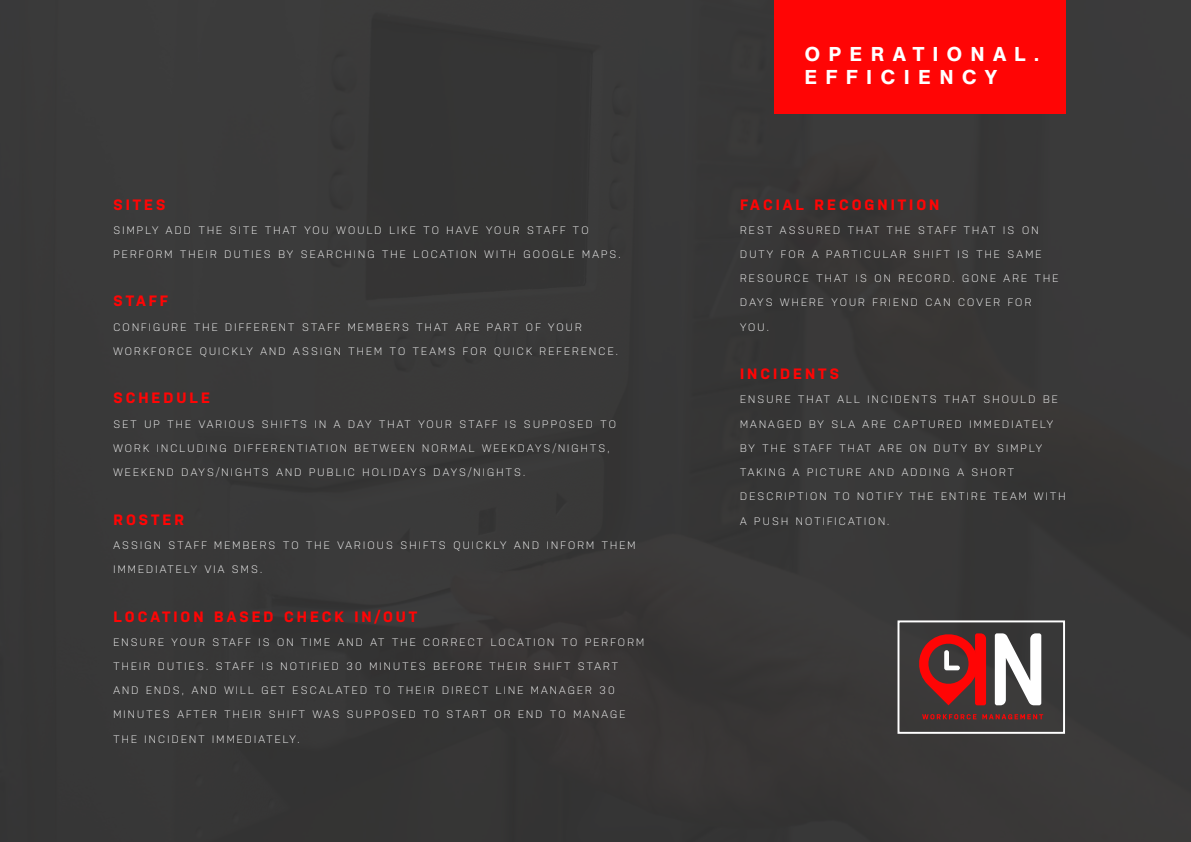
<style>
.page{position:relative;width:1191px;height:842px;background:#333}
.page>*{position:absolute;margin:0;border:0;box-sizing:border-box;transform-origin:0 0}
.t1{font:19.9px/22.7px "AG Schoolbook Medium A";letter-spacing:.44em;color:#fff}
.t2{font:700 15px "Nudista";letter-spacing:.2em;color:#ff0505}
.t3{font:300 10.9px "Nudista";letter-spacing:.2em;color:#fff}
</style>
<div class="page">
<div style="left:774px;top:0;width:291px;height:113px;background:#ff0505"></div>
<svg style="left:922px;top:714px;width:54px;height:5px"></svg>
<svg style="left:982px;top:714px;width:61px;height:5px"></svg>
<svg style="left:919px;top:633px;width:67px;height:72px"></svg>
<svg style="left:994px;top:633px;width:47px;height:72px"></svg>
<div style="left:897px;top:620px;width:168px;height:114px;border:2px solid #fff"></div>
<h2 class="t2" style="left:113px;top:196px;width:53px">SITES</h2>
<p class="t3" style="left:113px;top:224px;width:476px">SIMPLY ADD THE SITE THAT YOU WOULD LIKE TO HAVE YOUR STAFF TO</p>
<p class="t3" style="left:113px;top:248px;width:509px">PERFORM THEIR DUTIES BY SEARCHING THE LOCATION WITH GOOGLE MAPS.</p>
<h2 class="t2" style="left:113px;top:293px;width:56px">STAFF</h2>
<p class="t3" style="left:113px;top:321px;width:470px">CONFIGURE THE DIFFERENT STAFF MEMBERS THAT ARE PART OF YOUR</p>
<p class="t3" style="left:113px;top:345px;width:506px">WORKFORCE QUICKLY AND ASSIGN THEM TO TEAMS FOR QUICK REFERENCE.</p>
<h2 class="t2" style="left:113px;top:389px;width:98px">SCHEDULE</h2>
<p class="t3" style="left:113px;top:418px;width:504px">SET UP THE VARIOUS SHIFTS IN A DAY THAT YOUR STAFF IS SUPPOSED TO</p>
<p class="t3" style="left:113px;top:442px;width:498px">WORK INCLUDING DIFFERENTIATION BETWEEN NORMAL WEEKDAYS/NIGHTS,</p>
<p class="t3" style="left:113px;top:466px;width:413px">WEEKEND DAYS/NIGHTS AND PUBLIC HOLIDAYS DAYS/NIGHTS.</p>
<h2 class="t2" style="left:113px;top:511px;width:72px">ROSTER</h2>
<p class="t3" style="left:113px;top:539px;width:524px">ASSIGN STAFF MEMBERS TO THE VARIOUS SHIFTS QUICKLY AND INFORM THEM</p>
<p class="t3" style="left:113px;top:563px;width:150px">IMMEDIATELY VIA SMS.</p>
<h2 class="t2" style="left:113px;top:608px;width:305px">LOCATION BASED CHECK IN/OUT</h2>
<p class="t3" style="left:113px;top:636px;width:532px">ENSURE YOUR STAFF IS ON TIME AND AT THE CORRECT LOCATION TO PERFORM</p>
<p class="t3" style="left:113px;top:660px;width:506px">THEIR DUTIES. STAFF IS NOTIFIED 30 MINUTES BEFORE THEIR SHIFT START</p>
<p class="t3" style="left:113px;top:684px;width:503px">AND ENDS, AND WILL GET ESCALATED TO THEIR DIRECT LINE MANAGER 30</p>
<p class="t3" style="left:113px;top:708px;width:513px">MINUTES AFTER THEIR SHIFT WAS SUPPOSED TO START OR END TO MANAGE</p>
<p class="t3" style="left:113px;top:733px;width:188px">THE INCIDENT IMMEDIATELY.</p>
<h1 class="t1" style="left:804px;top:43px;width:236px">OPERATIONAL.<br>EFFICIENCY</h1>
<h2 class="t2" style="left:740px;top:196px;width:201px">FACIAL RECOGNITION</h2>
<p class="t3" style="left:740px;top:224px;width:300px">REST ASSURED THAT THE STAFF THAT IS ON</p>
<p class="t3" style="left:740px;top:248px;width:303px">DUTY FOR A PARTICULAR SHIFT IS THE SAME</p>
<p class="t3" style="left:740px;top:272px;width:320px">RESOURCE THAT IS ON RECORD. GONE ARE THE</p>
<p class="t3" style="left:740px;top:296px;width:293px">DAYS WHERE YOUR FRIEND CAN COVER FOR</p>
<p class="t3" style="left:740px;top:321px;width:30px">YOU.</p>
<h2 class="t2" style="left:740px;top:365px;width:100px">INCIDENTS</h2>
<p class="t3" style="left:740px;top:393px;width:319px">ENSURE THAT ALL INCIDENTS THAT SHOULD BE</p>
<p class="t3" style="left:740px;top:418px;width:314px">MANAGED BY SLA ARE CAPTURED IMMEDIATELY</p>
<p class="t3" style="left:740px;top:442px;width:303px">BY THE STAFF THAT ARE ON DUTY BY SIMPLY</p>
<p class="t3" style="left:740px;top:466px;width:275px">TAKING A PICTURE AND ADDING A SHORT</p>
<p class="t3" style="left:740px;top:490px;width:327px">DESCRIPTION TO NOTIFY THE ENTIRE TEAM WITH</p>
<p class="t3" style="left:740px;top:514px;width:151px">A PUSH NOTIFICATION.</p>
</div>
